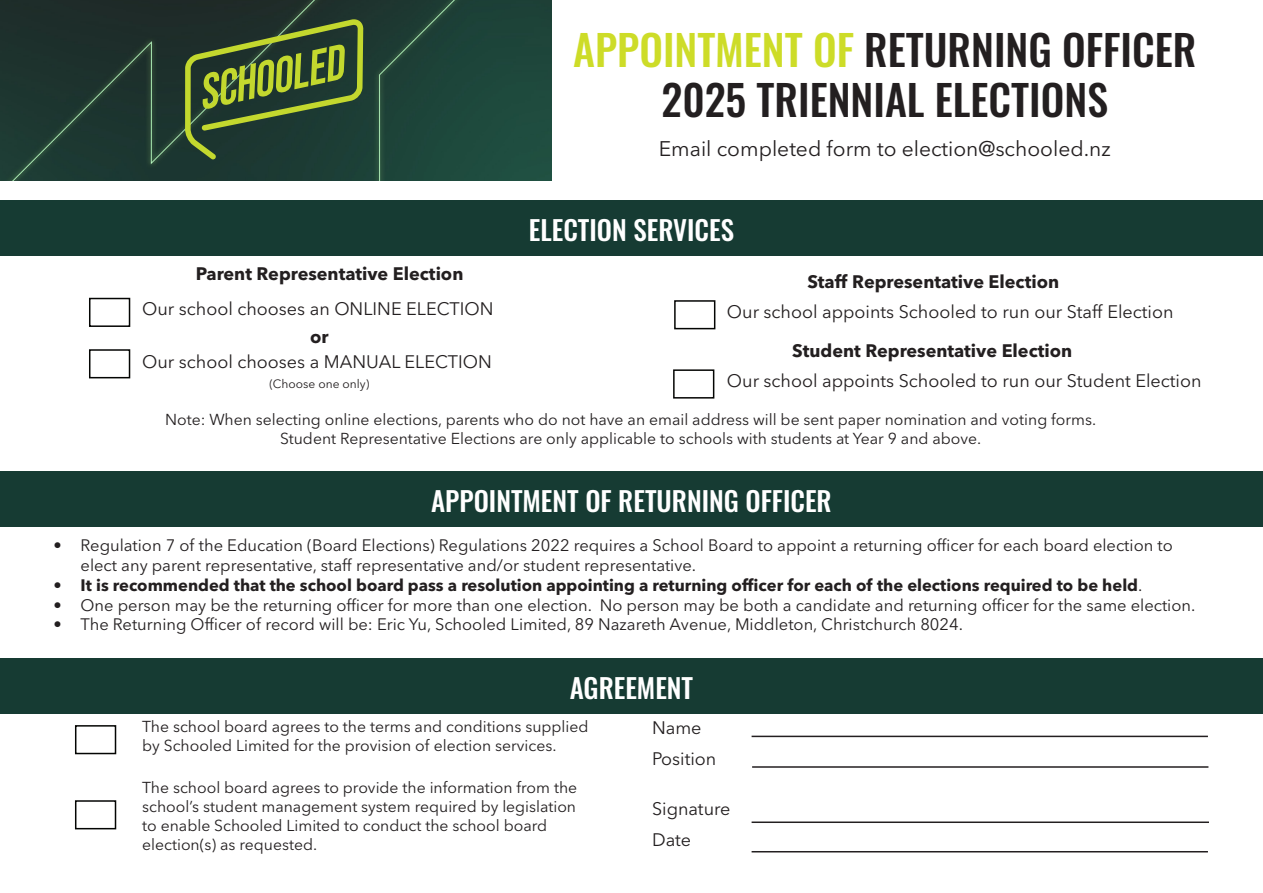
<style>
.page{position:relative;width:1263px;height:893px;background:#fff}
.page>*{position:absolute;margin:0;border:0;box-sizing:border-box;transform-origin:0 0}
.t1{font:42px "Oswald";color:#231f20}
.t2{font:27px "Oswald";color:#fff}
.t3{font:21px "Avenir Next LT Pro";color:#231f20}
.t4{font:18px "Avenir Next LT Pro";color:#231f20}
.t5{font:700 18px "Avenir Next LT Pro";color:#231f20}
.t6{font:16.5px/19.8px "Avenir Next LT Pro";color:#231f20}
.t7{font:700 16.5px "Avenir Next LT Pro";color:#231f20}
.t8{font:15.75px/18.9px "Avenir Next LT Pro";color:#231f20}
.t9{font:12px "Avenir Next LT Pro";color:#231f20}
.s1{color:#cddc28}
.s2{font-weight:400}
</style>
<div class="page">
<img style="left:0;top:0;width:551px;height:181px">
<svg style="left:185px;top:19px;width:178px;height:140px;background:#425a2f"></svg>
<div style="left:0;top:200px;width:1263px;height:56px;background:#163b33"></div>
<div style="left:89px;top:298px;width:41px;height:29px;border:2px solid #040503"></div>
<div style="left:89px;top:349px;width:41px;height:29px;border:2px solid #040503"></div>
<div style="left:674px;top:300px;width:41px;height:29px;border:2px solid #040503"></div>
<div style="left:673px;top:369px;width:41px;height:30px;border:2px solid #040503"></div>
<div style="left:0;top:471px;width:1263px;height:56px;background:#163b33"></div>
<div style="left:0;top:658px;width:1263px;height:56px;background:#163b33"></div>
<div style="left:75px;top:725px;width:41px;height:29px;border:2px solid #040503"></div>
<div style="left:75px;top:800px;width:41px;height:29px;border:2px solid #040503"></div>
<hr style="left:752px;top:766px;width:456px;height:2px;background:#231f20">
<hr style="left:752px;top:821px;width:457px;height:2px;background:#231f20">
<hr style="left:752px;top:851px;width:456px;height:1px;background:#231f20">
<hr style="left:752px;top:736px;width:456px;height:1px;background:#231f20">
<p class="t1" style="left:573px;top:13px;width:625px"><span class="s1">APPOINTMENT OF</span> RETURNING OFFICER</p>
<p class="t1" style="left:661px;top:63px;width:448px">2025 TRIENNIAL ELECTIONS</p>
<p class="t3" style="left:659px;top:136px;width:453px">Email completed form to election@schooled.nz</p>
<p class="t2" style="left:529px;top:205px;width:207px">ELECTION SERVICES</p>
<p class="t5" style="left:196px;top:263px;width:269px">Parent Representative Election</p>
<p class="t5" style="left:807px;top:270px;width:253px">Staff Representative Election</p>
<p class="t4" style="left:142px;top:298px;width:353px">Our school chooses an ONLINE ELECTION</p>
<p class="t5" style="left:310px;top:326px;width:20px">or</p>
<p class="t4" style="left:142px;top:351px;width:351px">Our school chooses a MANUAL ELECTION</p>
<p class="t9" style="left:269px;top:377px;width:102px">(Choose one only)</p>
<p class="t4" style="left:727px;top:301px;width:448px">Our school appoints Schooled to run our Staff Election</p>
<p class="t5" style="left:792px;top:339px;width:281px">Student Representative Election</p>
<p class="t4" style="left:727px;top:370px;width:476px">Our school appoints Schooled to run our Student Election</p>
<p class="t8" style="left:165px;top:410px;width:932px">Note: When selecting online elections, parents who do not have an email address will be sent paper nomination and voting forms.</p>
<p class="t8" style="left:280px;top:429px;width:703px">Student Representative Elections are only applicable to schools with students at Year 9 and above.</p>
<p class="t2" style="left:431px;top:477px;width:402px">APPOINTMENT OF RETURNING OFFICER</p>
<p class="t6" style="left:81px;top:536px;width:1094px;text-indent:-27px">• Regulation 7 of the Education (Board Elections) Regulations 2022 requires a School Board to appoint a returning officer for each board election to elect any parent representative, staff representative and/or student representative.</p>
<p class="t7" style="left:54px;top:575px;width:1090px">• It is recommended that the school board pass a resolution appointing a returning officer for each of the elections required to be held<span class="s2">.</span></p>
<p class="t6" style="left:54px;top:595px;width:1143px">• One person may be the returning officer for more than one election. No person may be both a candidate and returning officer for the same election.</p>
<p class="t6" style="left:54px;top:615px;width:911px">• The Returning Officer of record will be: Eric Yu, Schooled Limited, 89 Nazareth Avenue, Middleton, Christchurch 8024.</p>
<p class="t2" style="left:570px;top:664px;width:125px">AGREEMENT</p>
<p class="t4" style="left:652px;top:717px;width:51px">Name</p>
<p class="t4" style="left:652px;top:747px;width:66px">Position</p>
<p class="t4" style="left:652px;top:798px;width:80px">Signature</p>
<p class="t4" style="left:652px;top:829px;width:41px">Date</p>
<p class="t8" style="left:142px;top:717px;width:448px">The school board agrees to the terms and conditions supplied by Schooled Limited for the provision of election services.</p>
<p class="t8" style="left:142px;top:778px;width:436px">The school board agrees to provide the information from the school’s student management system required by legislation to enable Schooled Limited to conduct the school board election(s) as requested.</p>
</div>
